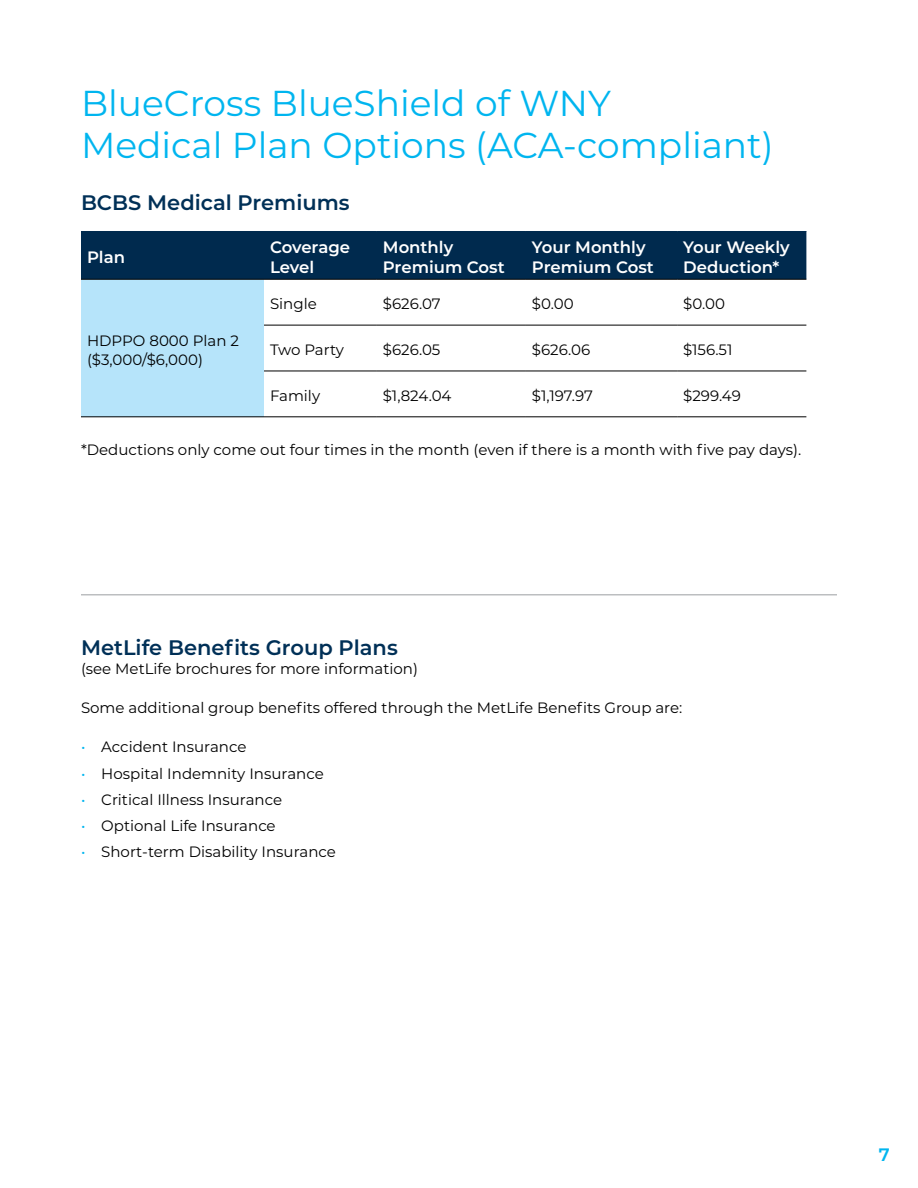
<style>
.page{position:relative;width:918px;height:1188px;background:#fff}
.page>*{position:absolute;margin:0;border:0;box-sizing:border-box;transform-origin:0 0}
.t1{font:36px/42px "Montserrat";color:#00b5ef}
.t2{font:600 21px "Montserrat";color:#003057}
.t3{font:600 18px "Montserrat";color:#00b5ef}
.t4{font:600 16.5px/19.8px "Montserrat";color:#fff}
.t5{font:15px/19.5px "Montserrat";color:#000}
.s1{color:#00b5ef}
</style>
<div class="page">
<div style="left:81px;top:232px;width:725px;height:47px;background:#002a4e"></div>
<div style="left:81px;top:279px;width:183px;height:138px;background:#b6e4fa"></div>
<svg style="left:264px;top:324px;width:542px;height:93px"></svg>
<hr style="left:81px;top:231px;width:183px;height:1px;background:#002a4e">
<hr style="left:264px;top:231px;width:113px;height:1px;background:#002a4e">
<hr style="left:377px;top:231px;width:149px;height:1px;background:#002a4e">
<hr style="left:526px;top:231px;width:151px;height:1px;background:#002a4e">
<hr style="left:677px;top:231px;width:129px;height:1px;background:#002a4e">
<hr style="left:81px;top:279px;width:183px;height:1px;background:#000">
<hr style="left:264px;top:279px;width:113px;height:1px;background:#000">
<hr style="left:377px;top:279px;width:149px;height:1px;background:#000">
<hr style="left:526px;top:279px;width:151px;height:1px;background:#000">
<hr style="left:677px;top:279px;width:129px;height:1px;background:#000">
<hr style="left:264px;top:325px;width:113px;height:1px;background:#000">
<hr style="left:377px;top:325px;width:149px;height:1px;background:#000">
<hr style="left:526px;top:325px;width:151px;height:1px;background:#000">
<hr style="left:677px;top:325px;width:129px;height:1px;background:#000">
<hr style="left:264px;top:371px;width:113px;height:1px;background:#000">
<hr style="left:377px;top:371px;width:149px;height:1px;background:#000">
<hr style="left:526px;top:371px;width:151px;height:1px;background:#000">
<hr style="left:677px;top:371px;width:129px;height:1px;background:#000">
<hr style="left:81px;top:417px;width:183px;height:1px;background:#000">
<hr style="left:264px;top:417px;width:113px;height:1px;background:#000">
<hr style="left:377px;top:417px;width:149px;height:1px;background:#000">
<hr style="left:526px;top:417px;width:151px;height:1px;background:#000">
<hr style="left:677px;top:417px;width:129px;height:1px;background:#000">
<hr style="left:81px;top:594px;width:756px;height:2px;background:#bcbec0">
<h1 class="t1" style="left:81px;top:81px;width:694px">BlueCross BlueShield of WNY<br>Medical Plan Options (ACA-compliant)</h1>
<h2 class="t2" style="left:81px;top:188px;width:270px">BCBS Medical Premiums</h2>
<p class="t4" style="left:87px;top:247px;width:40px">Plan</p>
<p class="t4" style="left:270px;top:237px;width:82px">Coverage<br>Level</p>
<p class="t4" style="left:383px;top:237px;width:123px">Monthly<br>Premium Cost</p>
<p class="t4" style="left:532px;top:237px;width:123px">Your Monthly<br>Premium Cost</p>
<p class="t4" style="left:683px;top:237px;width:108px">Your Weekly<br>Deduction*</p>
<p class="t5" style="left:270px;top:294px;width:48px">Single</p>
<p class="t5" style="left:383px;top:294px;width:59px">$626.07</p>
<p class="t5" style="left:532px;top:294px;width:43px">$0.00</p>
<p class="t5" style="left:683px;top:294px;width:43px">$0.00</p>
<p class="t5" style="left:270px;top:340px;width:76px">Two Party</p>
<p class="t5" style="left:383px;top:340px;width:59px">$626.05</p>
<p class="t5" style="left:532px;top:340px;width:60px">$626.06</p>
<p class="t5" style="left:683px;top:340px;width:51px">$156.51</p>
<p class="t5" style="left:270px;top:386px;width:52px">Family</p>
<p class="t5" style="left:383px;top:386px;width:70px">$1,824.04</p>
<p class="t5" style="left:532px;top:386px;width:62px">$1,197.97</p>
<p class="t5" style="left:683px;top:386px;width:59px">$299.49</p>
<p class="t5" style="left:81px;top:440px;width:722px">*Deductions only come out four times in the month (even if there is a month with five pay days).</p>
<p class="t5" style="left:87px;top:330px;width:154px">HDPPO 8000 Plan 2 ($3,000/$6,000)</p>
<h2 class="t2" style="left:81px;top:632px;width:318px">MetLife Benefits Group Plans</h2>
<p class="t5" style="left:81px;top:659px;width:339px">(see MetLife brochures for more information)</p>
<p class="t5" style="left:81px;top:698px;width:603px">Some additional group benefits offered through the MetLife Benefits Group are:</p>
<p class="t5" style="left:81px;top:737px;width:167px"><span class="s1">•</span> Accident Insurance</p>
<p class="t5" style="left:81px;top:763px;width:244px"><span class="s1">•</span> Hospital Indemnity Insurance</p>
<p class="t5" style="left:81px;top:789px;width:203px"><span class="s1">•</span> Critical Illness Insurance</p>
<p class="t5" style="left:81px;top:815px;width:196px"><span class="s1">•</span> Optional Life Insurance</p>
<p class="t5" style="left:81px;top:842px;width:257px"><span class="s1">•</span> Short-term Disability Insurance</p>
<p class="t3" style="left:879px;top:1142px;width:12px">7</p>
</div>
